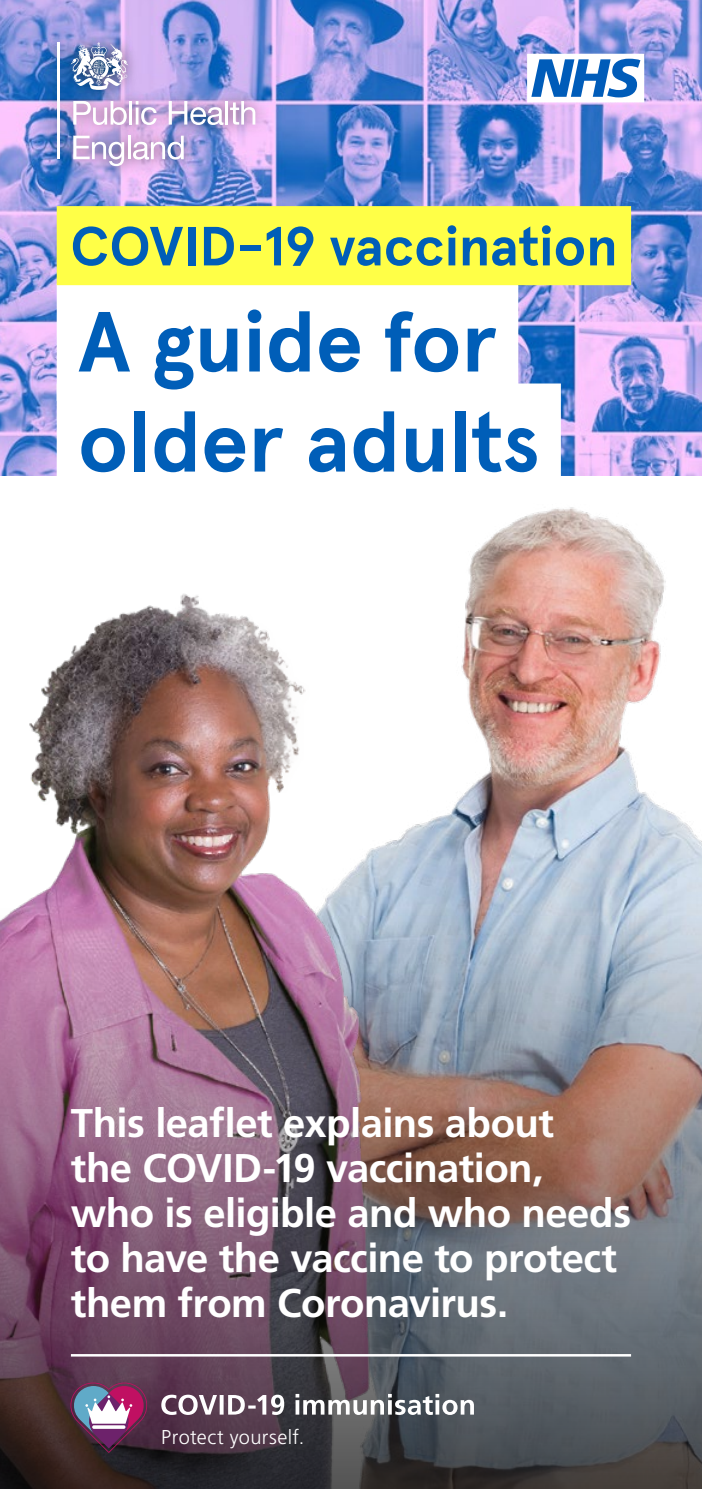
<style>
.page{position:relative;width:702px;height:1489px;background:#fff}
.page>*{position:absolute;margin:0;border:0;box-sizing:border-box;transform-origin:0 0}
.t1{font:700 85px/100px "Apercu Pro";color:#005eb8}
.t2{font:700 55px "Apercu Pro";color:#005eb8}
.Subtitle{font:700 40px/45px "Frutiger";letter-spacing:-.015em;color:#fff}
.Subtitle-2{font:300 20px "Frutiger";letter-spacing:.02em;color:#fff}
</style>
<div class="page">
<img style="left:0;top:0;width:702px;height:475px">
<img style="left:476px;top:458px;width:226px;height:449px">
<img style="left:18px;top:552px;width:460px;height:355px">
<img style="left:0;top:907px;width:702px;height:581px">
<div style="left:57px;top:283px;width:461px;height:118px;background:#fff"></div>
<div style="left:57px;top:383px;width:504px;height:118px;background:#fff"></div>
<svg style="left:527px;top:54px;width:117px;height:48px"></svg>
<div style="left:42px;top:28px;width:228px;height:153px;background:#000;opacity:.6"></div>
<hr style="left:57px;top:43px;width:2px;height:116px;background:#fff">
<svg style="left:73px;top:101px;width:54px;height:24px"></svg>
<hr style="left:129px;top:101px;width:3px;height:24px;background:#fff">
<svg style="left:136px;top:101px;width:21px;height:24px"></svg>
<svg style="left:169px;top:101px;width:54px;height:24px"></svg>
<hr style="left:225px;top:101px;width:3px;height:24px;background:#fff">
<svg style="left:230px;top:101px;width:25px;height:24px"></svg>
<svg style="left:73px;top:136px;width:51px;height:30px"></svg>
<hr style="left:128px;top:136px;width:2px;height:23px;background:#fff">
<svg style="left:133px;top:136px;width:51px;height:24px"></svg>
<img style="left:71px;top:43px;width:58px;height:47px">
<svg style="left:161px;top:1393px;width:313px;height:21px"></svg>
<svg style="left:70px;top:1382px;width:79px;height:70px"></svg>
<hr style="left:71px;top:1353px;width:560px;height:3px;background:#fff">
<div style="left:57px;top:206px;width:574px;height:79px;background:#ffff47"></div>
<p class="t2" style="left:70px;top:203px;width:549px">COVID-19 vaccination</p>
<p class="t1" style="left:78px;top:286px;width:463px">A guide for older adults</p>
<p class="Subtitle" style="left:71px;top:1100px;width:561px">This leaflet explains about<br>the COVID-19 vaccination, who is eligible and who needs to have the vaccine to protect them from Coronavirus.</p>
<p class="Subtitle-2" style="left:161px;top:1425px;width:144px">Protect yourself.</p>
</div>
